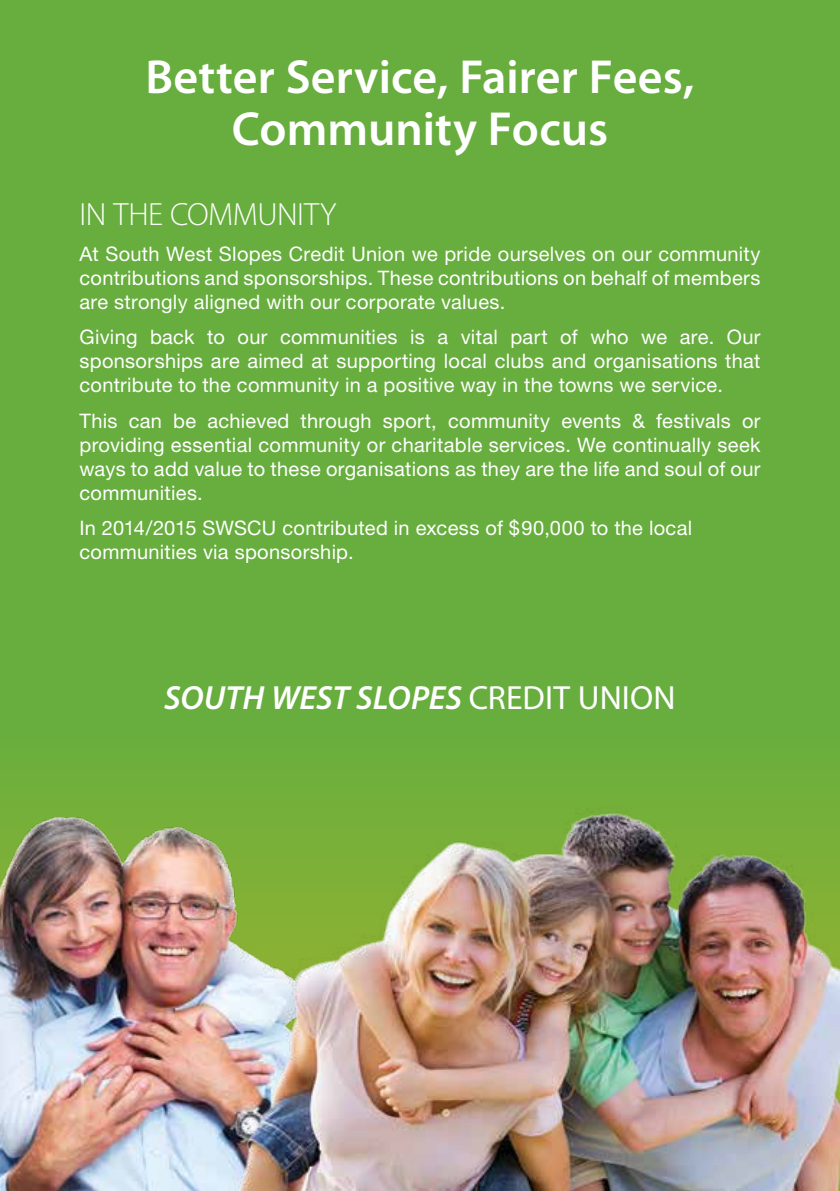
<style>
.page{position:relative;width:840px;height:1191px;background:#fff}
.page>*{position:absolute;margin:0;border:0;box-sizing:border-box;transform-origin:0 0}
.t1{font:600 48px/52px "Myriad Pro";color:#fff;text-align:center}
.t2{font:italic 600 33.6px "Myriad Pro";color:#fff}
.t3{font:300 32.2px "Myriad Pro";letter-spacing:-.015em;color:#fff}
.t4{font:20px/24px "Helvetica Neue CE";letter-spacing:.015em;color:#fff;text-align:justify}
.s1{font-weight:400;font-style:normal}
</style>
<div class="page">
<div style="left:0;top:0;width:839px;height:1191px;background:#67ae3e"></div>
<img style="left:0;top:789px;width:229px;height:402px">
<img style="left:229px;top:789px;width:610px;height:402px">
<h1 class="t1" style="left:145px;top:49px;width:550px">Better Service, Fairer Fees,<br>Community Focus</h1>
<h3 class="t3" style="left:79px;top:195px;width:258px">IN THE COMMUNITY</h3>
<p class="t4" style="left:79px;top:242px;width:682px">At South West Slopes Credit Union we pride ourselves on our community contributions and sponsorships. These contributions on behalf of members are strongly aligned with our corporate values.</p>
<p class="t4" style="left:79px;top:325px;width:682px">Giving back to our communities is a vital part of who we are. Our sponsorships are aimed at supporting local clubs and organisations that contribute to the community in a positive way in the towns we service.</p>
<p class="t4" style="left:79px;top:408px;width:682px">This can be achieved through sport, community events &amp; festivals or providing essential community or charitable services. We continually seek ways to add value to these organisations as they are the life and soul of our communities.</p>
<p class="t4" style="left:79px;top:516px;width:614px">In 2014/2015 SWSCU contributed in excess of $90,000 to the local communities via sponsorship.</p>
<h2 class="t2" style="left:164px;top:676px;width:512px">SOUTH WEST SLOPES <span class="s1">CREDIT UNION</span></h2>
</div>
